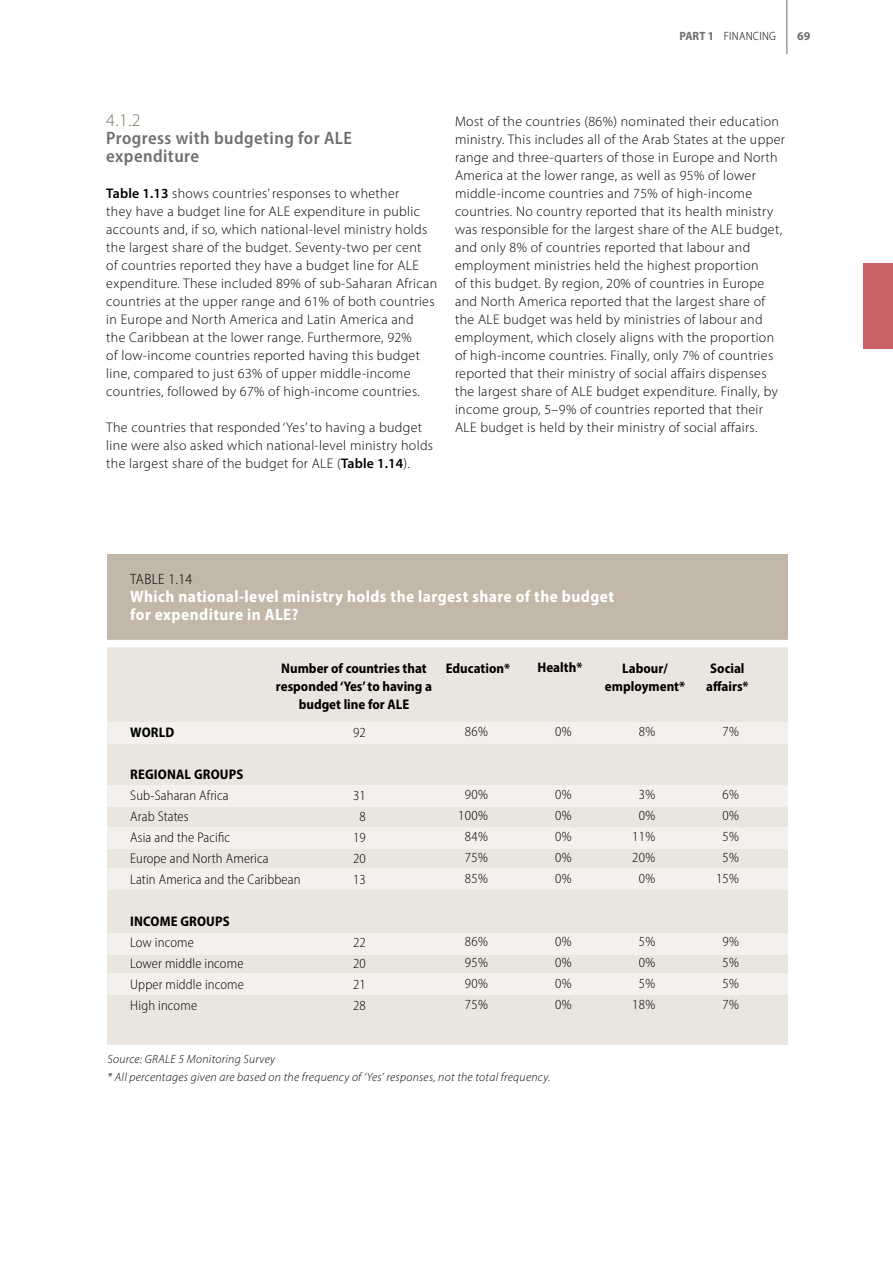
<style>
.page{position:relative;width:893px;height:1263px;background:#fff}
.page>*{position:absolute;margin:0;border:0;box-sizing:border-box;transform-origin:0 0}
.t1{font:600 semi-condensed 18px/18px "Myriad Pro";letter-spacing:.025em;color:#706f6f}
.t2{font:300 18px "Myriad Pro";color:#80715d}
.t3{font:700 semi-condensed 16.5px/18px "Myriad Pro";letter-spacing:.025em;color:#fff}
.t4{font:300 semi-condensed 15px "Myriad Pro";letter-spacing:.025em;color:#000}
.t5{font:300 13.95px/18px "Myriad Pro";letter-spacing:.025em;color:#000}
.t6{font:300 semi-condensed 13.95px/21px "Myriad Pro";letter-spacing:.01em;color:#000;text-align:center}
.t7{font:700 semi-condensed 13.95px/18px "Myriad Pro";color:#000;text-align:center}
.t8{font:italic 300 12px/18px "Myriad Pro";letter-spacing:.025em;color:#000}
.t9{font:300 semi-condensed 12px "Myriad Pro";letter-spacing:.025em;color:#000}
.t10{font:700 12px "Myriad Pro";color:#706f6f}
.s1{font-weight:700;color:#706f6f}
.s2{font-weight:600}
</style>
<div class="page">
<hr style="left:787px;top:0;width:1px;height:54px;background:#706f6f">
<div style="left:107px;top:646px;width:681px;height:398px;background:#eae5df"></div>
<div style="left:107px;top:555px;width:681px;height:85px;background:#c3b7a9"></div>
<div style="left:107px;top:722px;width:681px;height:21px;background:#f4f1ed"></div>
<div style="left:107px;top:785px;width:681px;height:21px;background:#f4f1ed"></div>
<div style="left:107px;top:827px;width:681px;height:22px;background:#f4f1ed"></div>
<div style="left:107px;top:868px;width:681px;height:21px;background:#f4f1ed"></div>
<div style="left:96px;top:640px;width:713px;height:7px;background:#fff"></div>
<div style="left:107px;top:933px;width:681px;height:21px;background:#f4f1ed"></div>
<div style="left:107px;top:973px;width:681px;height:21px;background:#f4f1ed"></div>
<div style="left:863px;top:264px;width:30px;height:85px;background:#c86267"></div>
<p class="t9" style="left:679px;top:29px;width:98px"><span class="s1">PART 1</span> FINANCING</p>
<p class="t10" style="left:797px;top:28px;width:15px">69</p>
<p class="t2" style="left:106px;top:109px;width:36px">4.1.2</p>
<p class="t1" style="left:106px;top:129px;width:247px">Progress with budgeting for ALE expenditure</p>
<p class="t5" style="left:106px;top:184px;width:332px"><span class="s2">Table 1.13</span> shows countries’ responses to whether<br>they have a budget line for ALE expenditure in public accounts and, if so, which national-level ministry holds the largest share of the budget. Seventy-two per cent<br>of countries reported they have a budget line for ALE expenditure. These included 89% of sub-Saharan African countries at the upper range and 61% of both countries in Europe and North America and Latin America and<br>the Caribbean at the lower range. Furthermore, 92%<br>of low-income countries reported having this budget line, compared to just 63% of upper middle-income countries, followed by 67% of high-income countries.</p>
<p class="t5" style="left:106px;top:418px;width:328px">The countries that responded ‘Yes’ to having a budget line were also asked which national-level ministry holds the largest share of the budget for ALE (<span class="s2">Table 1.14</span>).</p>
<p class="t5" style="left:455px;top:112px;width:332px">Most of the countries (86%) nominated their education ministry. This includes all of the Arab States at the upper range and three-quarters of those in Europe and North America at the lower range, as well as 95% of lower middle-income countries and 75% of high-income countries. No country reported that its health ministry was responsible for the largest share of the ALE budget, and only 8% of countries reported that labour and employment ministries held the highest proportion<br>of this budget. By region, 20% of countries in Europe and North America reported that the largest share of the ALE budget was held by ministries of labour and employment, which closely aligns with the proportion of high-income countries. Finally, only 7% of countries reported that their ministry of social affairs dispenses the largest share of ALE budget expenditure. Finally, by income group, 5–9% of countries reported that their ALE budget is held by their ministry of social affairs.</p>
<p class="t4" style="left:130px;top:570px;width:64px">TABLE 1.14</p>
<p class="t3" style="left:130px;top:587px;width:485px">Which national-level ministry holds the largest share of the budget for expenditure in ALE?</p>
<p class="t7" style="left:276px;top:658px;width:158px">Number of countries that responded ‘Yes’ to having a budget line for ALE</p>
<p class="t6" style="left:353px;top:721px;width:14px">92</p>
<p class="t7" style="left:130px;top:723px;width:46px">WORLD</p>
<p class="t7" style="left:130px;top:765px;width:115px">REGIONAL GROUPS</p>
<p class="t6" style="left:130px;top:785px;width:172px;text-align:left">Sub-Saharan Africa<br>Arab States<br>Asia and the Pacific<br>Europe and North America<br>Latin America and the Caribbean</p>
<p class="t7" style="left:130px;top:912px;width:101px">INCOME GROUPS</p>
<p class="t6" style="left:130px;top:932px;width:115px;text-align:left">Low income<br>Lower middle income<br>Upper middle income<br>High income</p>
<p class="t6" style="left:353px;top:784px;width:14px">31<br>8<br>19<br>20<br>13</p>
<p class="t6" style="left:353px;top:931px;width:14px;text-align:justify">22<br>20<br>21<br>28</p>
<p class="t7" style="left:446px;top:658px;width:66px">Education*</p>
<p class="t6" style="left:465px;top:721px;width:25px">86%</p>
<p class="t6" style="left:458px;top:784px;width:31px">90%<br>100%<br>84%<br>75%<br>85%</p>
<p class="t6" style="left:465px;top:931px;width:25px;text-align:justify">86% 95% 90% 75%</p>
<p class="t7" style="left:537px;top:658px;width:46px">Health*</p>
<p class="t6" style="left:555px;top:721px;width:18px">0%</p>
<p class="t6" style="left:555px;top:784px;width:18px;text-align:justify">0% 0% 0% 0% 0%</p>
<p class="t6" style="left:555px;top:931px;width:18px;text-align:justify">0% 0% 0% 0%</p>
<p class="t8" style="left:107px;top:1049px;width:444px">Source: GRALE 5 Monitoring Survey<br>* All percentages given are based on the frequency of ‘Yes’ responses, not the total frequency.</p>
<p class="t7" style="left:605px;top:658px;width:82px">Labour/ employment*</p>
<p class="t6" style="left:639px;top:721px;width:18px">8%</p>
<p class="t6" style="left:632px;top:784px;width:25px">3%<br>0%<br>11%<br>20%<br>0%</p>
<p class="t6" style="left:632px;top:931px;width:25px">5%<br>0%<br>5%<br>18%</p>
<p class="t7" style="left:706px;top:658px;width:44px;text-align:left">Social affairs*</p>
<p class="t6" style="left:723px;top:721px;width:18px">7%</p>
<p class="t6" style="left:716px;top:784px;width:25px">6%<br>0%<br>5%<br>5%<br>15%</p>
<p class="t6" style="left:723px;top:931px;width:18px;text-align:justify">9% 5% 5% 7%</p>
</div>
